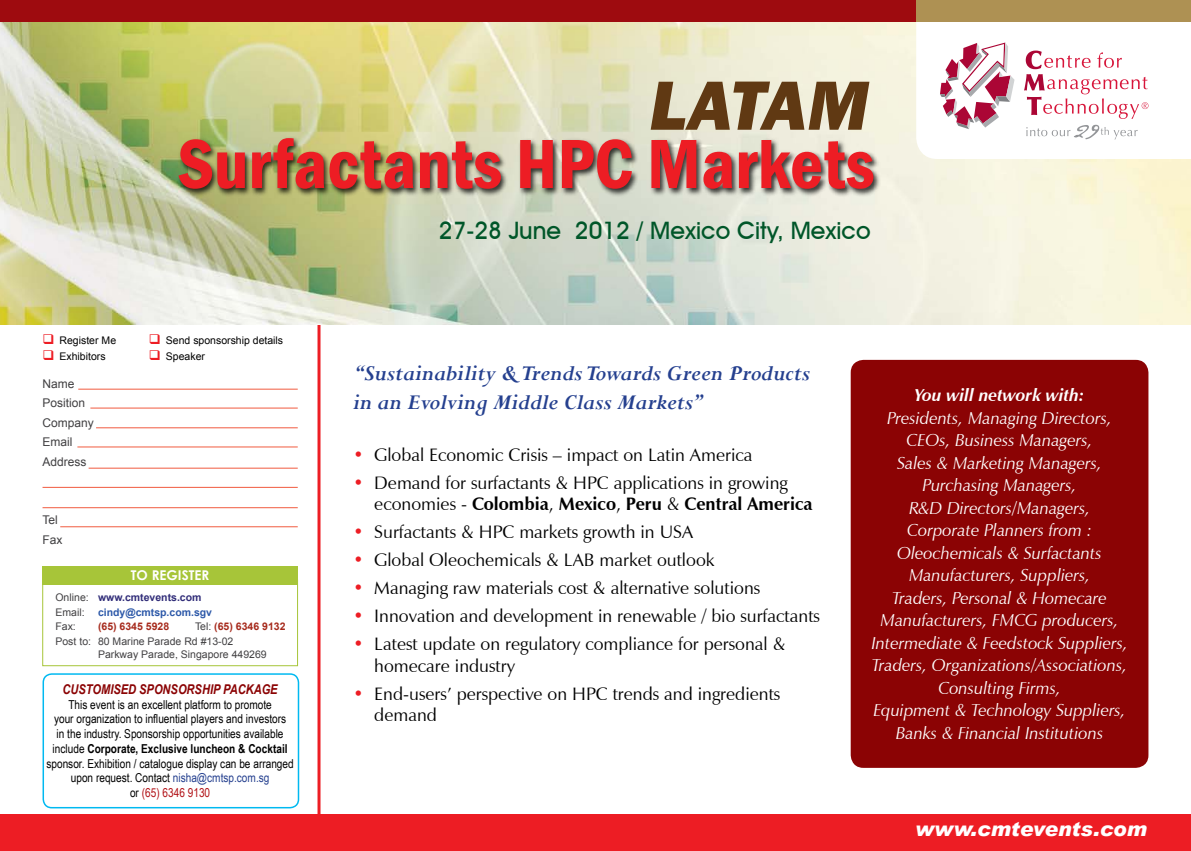
<style>
.page{position:relative;width:1191px;height:851px;background:#fff}
.page>*{position:absolute;margin:0;border:0;box-sizing:border-box;transform-origin:0 0}
.t1{font:italic 700 24px/28.8px "Perpetua";color:#25408f}
.t2{font:500 24px "Avant Garde IT Cby BT";color:#005629}
.t3{font:italic 900 20.25px "Arial";color:#fff}
.t4{font:18px/21.6px "Zapf Humanist 601 BT";color:#000}
.t5{font:italic 17.25px/22.5px "Zapf Humanist 601 BT";color:#fff;text-align:center}
.t6{font:italic 700 17.25px "Zapf Humanist 601 BT";color:#fff}
.t7{font:italic 700 13.5px "Arial Narrow";color:#8b0304}
.t8{font:700 13.5px "Century Gothic";color:#fff}
.t9{font:12.3px/14.7px "Arial Narrow";color:#000;text-align:center}
.t10{font:12px/19.5px "Arial";color:#414042}
.t11{font:10.5px/14.7px "Arial";color:#414042}
.t12{font:10.5px "Arial";color:#000}
.t13{font:700 10.5px/14.7px "Arial";color:#312d79}
.t14{font:700 10.5px "Arial";color:#2d59a9}
.t15{font:700 10.5px "Arial";color:#a62a1c}
.s1{color:#ed1d24}
.s2{font-weight:400;color:#414042}
.s3{font-weight:700;color:#a62a1c}
.s4{font-weight:700}
.s5{color:#25408f}
.s6{color:#b11116}
</style>
<div class="page">
<hr style="left:317px;top:324px;width:3px;height:526px;background:#ed1d24">
<img style="left:0;top:21px;width:1191px;height:303px">
<svg style="left:916px;top:21px;width:275px;height:138px"></svg>
<div style="left:0;top:0;width:916px;height:21px;background:#9e0b0f"></div>
<div style="left:916px;top:0;width:275px;height:21px;background:#ae9153"></div>
<div style="left:43px;top:673px;width:256px;height:135px;border:2px solid #00b9f1;border-radius:9px"></div>
<div style="left:43px;top:566px;width:255px;height:19px;background:#a7c539"></div>
<hr style="left:78px;top:389px;width:220px;height:1px;background:#f15b40">
<hr style="left:90px;top:408px;width:208px;height:1px;background:#f15b40">
<hr style="left:96px;top:427px;width:202px;height:1px;background:#f15b40">
<hr style="left:77px;top:446px;width:221px;height:1px;background:#f15b40">
<hr style="left:89px;top:468px;width:209px;height:1px;background:#f15b40">
<hr style="left:43px;top:487px;width:255px;height:1px;background:#f15b40">
<hr style="left:43px;top:507px;width:255px;height:1px;background:#f15b40">
<hr style="left:60px;top:526px;width:238px;height:1px;background:#f15b40">
<div style="left:0;top:814px;width:1191px;height:36px;background:#ed1d24"></div>
<svg style="left:940px;top:43px;width:74px;height:86px"></svg>
<svg style="left:1024px;top:51px;width:124px;height:68px"></svg>
<svg style="left:1026px;top:125px;width:111px;height:14px"></svg>
<img style="left:175px;top:134px;width:707px;height:64px">
<svg style="left:178px;top:139px;width:67px;height:50px;background:#bf5a41"></svg>
<svg style="left:252px;top:138px;width:161px;height:51px;background:#c6684b"></svg>
<svg style="left:420px;top:141px;width:81px;height:48px;background:#d06860"></svg>
<svg style="left:520px;top:140px;width:33px;height:48px;background:#d74545"></svg>
<svg style="left:562px;top:139px;width:70px;height:50px;background:#cb5f5b"></svg>
<svg style="left:651px;top:140px;width:45px;height:48px;background:#d43f41"></svg>
<svg style="left:703px;top:152px;width:29px;height:37px"></svg>
<svg style="left:739px;top:140px;width:134px;height:49px;background:#d36f6c"></svg>
<svg style="left:650px;top:82px;width:219px;height:48px;background:#998163"></svg>
<div style="left:850px;top:360px;width:298px;height:407px;background:#8b0304;border-radius:13px"></div>
<p class="t12" style="left:43px;top:333px;width:75px"><span class="s1">❑</span> Register Me</p>
<p class="t12" style="left:149px;top:333px;width:136px"><span class="s1">❑</span> Send sponsorship details</p>
<p class="t12" style="left:43px;top:350px;width:65px"><span class="s1">❑</span> Exhibitors</p>
<p class="t12" style="left:149px;top:350px;width:58px"><span class="s1">❑</span> Speaker</p>
<p class="t10" style="left:43px;top:374px;width:53px">Name<br>Position<br>Company<br>Email<br>Address</p>
<p class="t10" style="left:43px;top:510px;width:22px">Tel<br>Fax</p>
<p class="t8" style="left:131px;top:565px;width:80px">TO REGISTER</p>
<p class="t13" style="left:55px;top:590px;width:147px"><span class="s2">Online:</span> www.cmtevents.com<br><span class="s2">Email:</span></p>
<p class="t14" style="left:98px;top:604px;width:116px">cindy@cmtsp.com.sgv</p>
<p class="t11" style="left:55px;top:619px;width:231px;text-indent:140px">Tel: <span class="s3">(65) 6346 9132<br></span>Post to: 80 Marine Parade Rd #13-02</p>
<p class="t11" style="left:98px;top:646px;width:170px">Parkway Parade, Singapore 449269</p>
<p class="t11" style="left:55px;top:619px;width:22px">Fax:</p>
<p class="t15" style="left:98px;top:619px;width:73px">(65) 6345 5928</p>
<p class="t7" style="left:63px;top:678px;width:217px">CUSTOMISED SPONSORSHIP PACKAGE</p>
<p class="t9" style="left:46px;top:696px;width:249px">This event is an excellent platform to promote<br>your organization to influential players and investors<br>in the industry. Sponsorship opportunities available include <span class="s4">Corporate, Exclusive luncheon &amp; Cocktail </span>sponsor. Exhibition / catalogue display can be arranged upon request. Contact <span class="s5">nisha@cmtsp.com.sg<br></span>or <span class="s6">(65) 6346 9130</span></p>
<h1 class="t2" style="left:439px;top:216px;width:433px">27-28 June 2012 / Mexico City, Mexico</h1>
<h1 class="t1" style="left:353px;top:359px;width:458px">“Sustainability &amp; Trends Towards Green Products in an Evolving Middle Class Markets”</h1>
<p class="t4" style="left:353px;top:443px;width:401px"><span class="s1">•</span> Global Economic Crisis – impact on Latin America</p>
<p class="t4" style="left:374px;top:471px;width:440px;text-indent:-21px"><span class="s1">•</span> Demand for surfactants &amp; HPC applications in growing economies - <span class="s4">Colombia</span>, <span class="s4">Mexico</span>, <span class="s4">Peru</span> &amp; <span class="s4">Central America</span></p>
<p class="t4" style="left:353px;top:521px;width:342px"><span class="s1">•</span> Surfactants &amp; HPC markets growth in USA</p>
<p class="t4" style="left:353px;top:549px;width:363px"><span class="s1">•</span> Global Oleochemicals &amp; LAB market outlook</p>
<p class="t4" style="left:353px;top:577px;width:409px"><span class="s1">•</span> Managing raw materials cost &amp; alternative solutions</p>
<p class="t4" style="left:353px;top:605px;width:468px"><span class="s1">•</span> Innovation and development in renewable / bio surfactants</p>
<p class="t4" style="left:374px;top:633px;width:413px;text-indent:-21px"><span class="s1">•</span> Latest update on regulatory compliance for personal &amp; homecare industry</p>
<p class="t4" style="left:374px;top:682px;width:407px;text-indent:-21px"><span class="s1">•</span> End-users’ perspective on HPC trends and ingredients demand</p>
<p class="t6" style="left:914px;top:384px;width:171px">You will network with:</p>
<p class="t5" style="left:871px;top:406px;width:258px">Presidents, Managing Directors,<br>CEOs, Business Managers,<br>Sales &amp; Marketing Managers,<br>Purchasing Managers,<br>R&amp;D Directors/Managers,<br>Corporate Planners from :<br>Oleochemicals &amp; Surfactants<br>Manufacturers, Suppliers,<br>Traders, Personal &amp; Homecare<br>Manufacturers, FMCG producers,<br>Intermediate &amp; Feedstock Suppliers,<br>Traders, Organizations/Associations,<br>Consulting Firms,<br>Equipment &amp; Technology Suppliers,<br>Banks &amp; Financial Institutions</p>
<p class="t3" style="left:915px;top:816px;width:233px">www.cmtevents.com</p>
</div>
